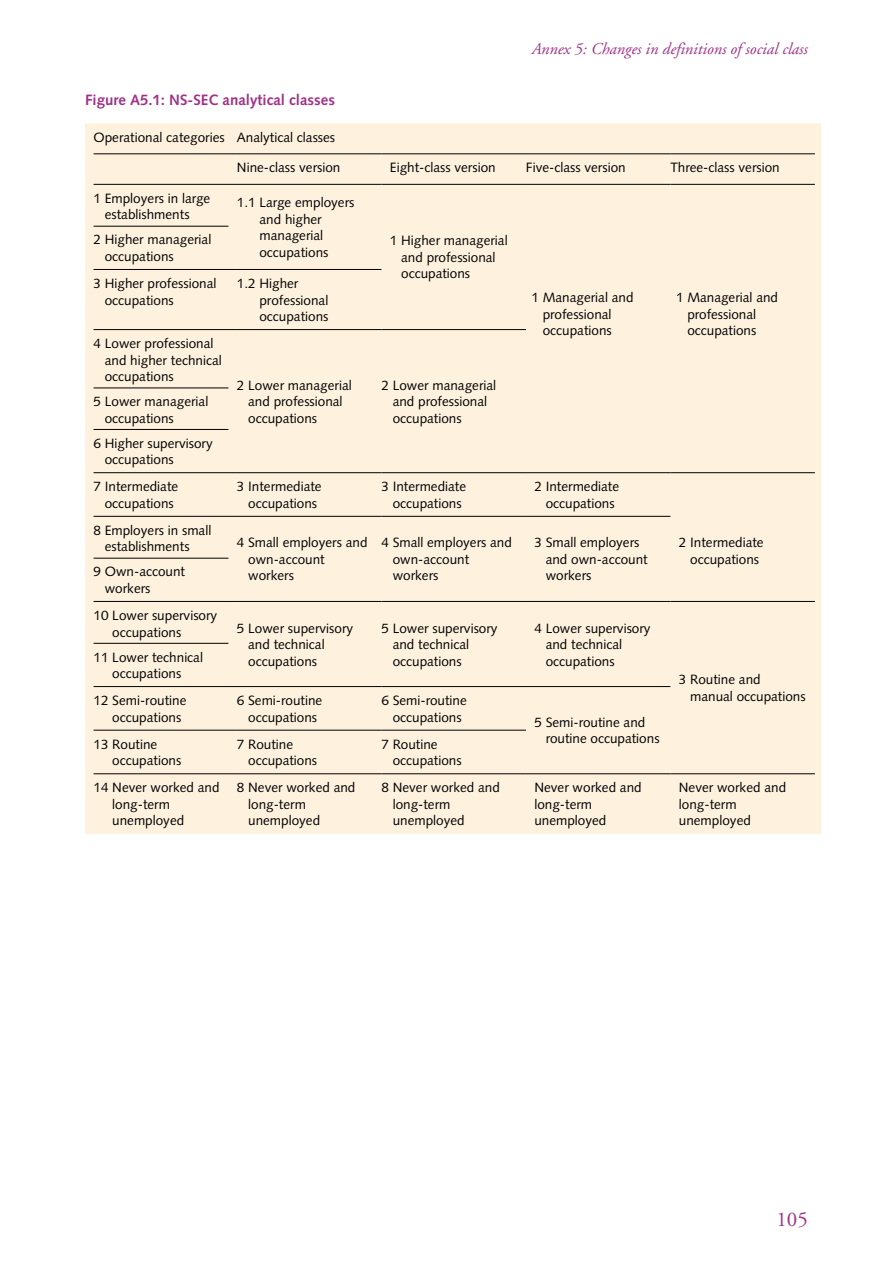
<style>
.page{position:relative;width:893px;height:1263px;background:#fff}
.page>*{position:absolute;margin:0;border:0;box-sizing:border-box;transform-origin:0 0}
.t1{font:21px "Adobe Garamond";color:#a03187}
.t2{font:italic 16.5px "Adobe Garamond";color:#a03187}
.t3{font:700 15px "Syntax";color:#a03187}
.t4{font:13.5px/16.5px "Syntax";color:#000}
</style>
<div class="page">
<div style="left:85px;top:123px;width:736px;height:711px;background:#fef2df"></div>
<hr style="left:94px;top:269px;width:143px;height:1px;background:#000">
<hr style="left:237px;top:269px;width:144px;height:1px;background:#000">
<hr style="left:94px;top:329px;width:143px;height:1px;background:#000">
<hr style="left:237px;top:329px;width:144px;height:1px;background:#000">
<hr style="left:381px;top:329px;width:145px;height:1px;background:#000">
<hr style="left:94px;top:516px;width:143px;height:1px;background:#000">
<hr style="left:237px;top:516px;width:144px;height:1px;background:#000">
<hr style="left:381px;top:516px;width:145px;height:1px;background:#000">
<hr style="left:526px;top:516px;width:144px;height:1px;background:#000">
<hr style="left:94px;top:686px;width:143px;height:1px;background:#000">
<hr style="left:237px;top:686px;width:144px;height:1px;background:#000">
<hr style="left:381px;top:686px;width:145px;height:1px;background:#000">
<hr style="left:526px;top:686px;width:144px;height:1px;background:#000">
<hr style="left:526px;top:773px;width:144px;height:1px;background:#000">
<hr style="left:94px;top:773px;width:143px;height:1px;background:#000">
<hr style="left:237px;top:773px;width:144px;height:1px;background:#000">
<hr style="left:381px;top:773px;width:145px;height:1px;background:#000">
<hr style="left:670px;top:773px;width:145px;height:1px;background:#000">
<hr style="left:94px;top:472px;width:143px;height:1px;background:#000">
<hr style="left:237px;top:472px;width:144px;height:1px;background:#000">
<hr style="left:381px;top:472px;width:145px;height:1px;background:#000">
<hr style="left:526px;top:472px;width:144px;height:1px;background:#000">
<hr style="left:670px;top:472px;width:145px;height:1px;background:#000">
<hr style="left:94px;top:730px;width:143px;height:1px;background:#000">
<hr style="left:237px;top:730px;width:144px;height:1px;background:#000">
<hr style="left:381px;top:730px;width:145px;height:1px;background:#000">
<hr style="left:94px;top:153px;width:143px;height:1px;background:#000">
<hr style="left:237px;top:153px;width:144px;height:1px;background:#000">
<hr style="left:381px;top:153px;width:145px;height:1px;background:#000">
<hr style="left:526px;top:153px;width:144px;height:1px;background:#000">
<hr style="left:670px;top:153px;width:145px;height:1px;background:#000">
<hr style="left:94px;top:184px;width:143px;height:1px;background:#000">
<hr style="left:237px;top:184px;width:144px;height:1px;background:#000">
<hr style="left:381px;top:184px;width:145px;height:1px;background:#000">
<hr style="left:526px;top:184px;width:144px;height:1px;background:#000">
<hr style="left:670px;top:184px;width:145px;height:1px;background:#000">
<hr style="left:670px;top:601px;width:145px;height:1px;background:#000">
<hr style="left:94px;top:601px;width:143px;height:1px;background:#000">
<hr style="left:237px;top:601px;width:144px;height:1px;background:#000">
<hr style="left:381px;top:601px;width:145px;height:1px;background:#000">
<hr style="left:526px;top:601px;width:144px;height:1px;background:#000">
<hr style="left:94px;top:226px;width:134px;height:1px;background:#000">
<hr style="left:94px;top:388px;width:134px;height:1px;background:#000">
<hr style="left:94px;top:429px;width:134px;height:1px;background:#000">
<hr style="left:94px;top:558px;width:134px;height:1px;background:#000">
<hr style="left:94px;top:643px;width:134px;height:1px;background:#000">
<p class="t2" style="left:532px;top:40px;width:278px">Annex 5: Changes in definitions of social class</p>
<p class="t3" style="left:85px;top:91px;width:251px">Figure A5.1: NS-SEC analytical classes</p>
<p class="t4" style="left:94px;top:129px;width:243px">Operational categories Analytical classes</p>
<p class="t4" style="left:237px;top:160px;width:105px">Nine-class version</p>
<p class="t4" style="left:390px;top:160px;width:107px">Eight-class version</p>
<p class="t4" style="left:526px;top:160px;width:101px">Five-class version</p>
<p class="t4" style="left:670px;top:160px;width:111px">Three-class version</p>
<p class="t4" style="left:105px;top:190px;width:107px;text-indent:-11px">1 Employers in large establishments</p>
<p class="t4" style="left:105px;top:232px;width:108px;text-indent:-11px">2 Higher managerial occupations</p>
<p class="t4" style="left:259px;top:194px;width:96px;text-indent:-23px">1.1 Large employers and higher managerial occupations</p>
<p class="t4" style="left:401px;top:233px;width:108px;text-indent:-11px">1 Higher managerial and professional occupations</p>
<p class="t4" style="left:105px;top:275px;width:113px;text-indent:-11px">3 Higher professional occupations</p>
<p class="t4" style="left:259px;top:275px;width:71px;text-indent:-23px">1.2 Higher professional occupations</p>
<p class="t4" style="left:105px;top:335px;width:119px;text-indent:-11px">4 Lower professional and higher technical occupations</p>
<p class="t4" style="left:105px;top:393px;width:105px;text-indent:-11px">5 Lower managerial occupations</p>
<p class="t4" style="left:105px;top:435px;width:110px;text-indent:-11px">6 Higher supervisory occupations</p>
<p class="t4" style="left:543px;top:289px;width:92px;text-indent:-11px">1 Managerial and professional occupations</p>
<p class="t4" style="left:687px;top:289px;width:92px;text-indent:-11px">1 Managerial and professional occupations</p>
<p class="t4" style="left:248px;top:377px;width:105px;text-indent:-11px">2 Lower managerial and professional occupations</p>
<p class="t4" style="left:393px;top:377px;width:105px;text-indent:-11px">2 Lower managerial and professional occupations</p>
<p class="t4" style="left:94px;top:478px;width:86px;text-align:center">7 Intermediate occupations</p>
<p class="t4" style="left:237px;top:478px;width:86px;text-align:center">3 Intermediate occupations</p>
<p class="t4" style="left:381px;top:478px;width:86px;text-align:center">3 Intermediate occupations</p>
<p class="t4" style="left:534px;top:478px;width:86px;text-align:center">2 Intermediate occupations</p>
<p class="t4" style="left:105px;top:522px;width:108px;text-indent:-11px">8 Employers in small establishments</p>
<p class="t4" style="left:105px;top:563px;width:82px;text-indent:-11px">9 Own-account workers</p>
<p class="t4" style="left:248px;top:534px;width:121px;text-indent:-11px">4 Small employers and own-account workers</p>
<p class="t4" style="left:393px;top:534px;width:121px;text-indent:-11px">4 Small employers and own-account workers</p>
<p class="t4" style="left:546px;top:534px;width:104px;text-indent:-11px">3 Small employers and own-account workers</p>
<p class="t4" style="left:679px;top:534px;width:86px;text-align:center">2 Intermediate occupations</p>
<p class="t4" style="left:112px;top:607px;width:107px;text-indent:-19px">10 Lower supervisory occupations</p>
<p class="t4" style="left:94px;top:649px;width:111px;text-align:center">11 Lower technical occupations</p>
<p class="t4" style="left:248px;top:620px;width:107px;text-indent:-11px">5 Lower supervisory and technical occupations</p>
<p class="t4" style="left:393px;top:620px;width:107px;text-indent:-11px">5 Lower supervisory and technical occupations</p>
<p class="t4" style="left:546px;top:620px;width:107px;text-indent:-11px">4 Lower supervisory and technical occupations</p>
<p class="t4" style="left:690px;top:671px;width:117px;text-indent:-11px">3 Routine and manual occupations</p>
<p class="t4" style="left:112px;top:692px;width:76px;text-indent:-19px">12 Semi-routine occupations</p>
<p class="t4" style="left:237px;top:692px;width:87px;text-align:center">6 Semi-routine occupations</p>
<p class="t4" style="left:381px;top:692px;width:87px;text-align:center">6 Semi-routine occupations</p>
<p class="t4" style="left:546px;top:714px;width:115px;text-indent:-11px">5 Semi-routine and routine occupations</p>
<p class="t4" style="left:112px;top:736px;width:71px;text-indent:-19px">13 Routine occupations</p>
<p class="t4" style="left:248px;top:736px;width:71px;text-indent:-11px">7 Routine occupations</p>
<p class="t4" style="left:393px;top:736px;width:71px;text-indent:-11px">7 Routine occupations</p>
<p class="t4" style="left:112px;top:779px;width:109px;text-indent:-19px">14 Never worked and long-term unemployed</p>
<p class="t4" style="left:248px;top:779px;width:109px;text-indent:-11px">8 Never worked and long-term unemployed</p>
<p class="t4" style="left:393px;top:779px;width:109px;text-indent:-11px">8 Never worked and long-term unemployed</p>
<p class="t4" style="left:534px;top:779px;width:109px">Never worked and long-term unemployed</p>
<p class="t4" style="left:679px;top:779px;width:109px">Never worked and long-term unemployed</p>
<h1 class="t1" style="left:776px;top:1208px;width:33px">105</h1>
</div>
